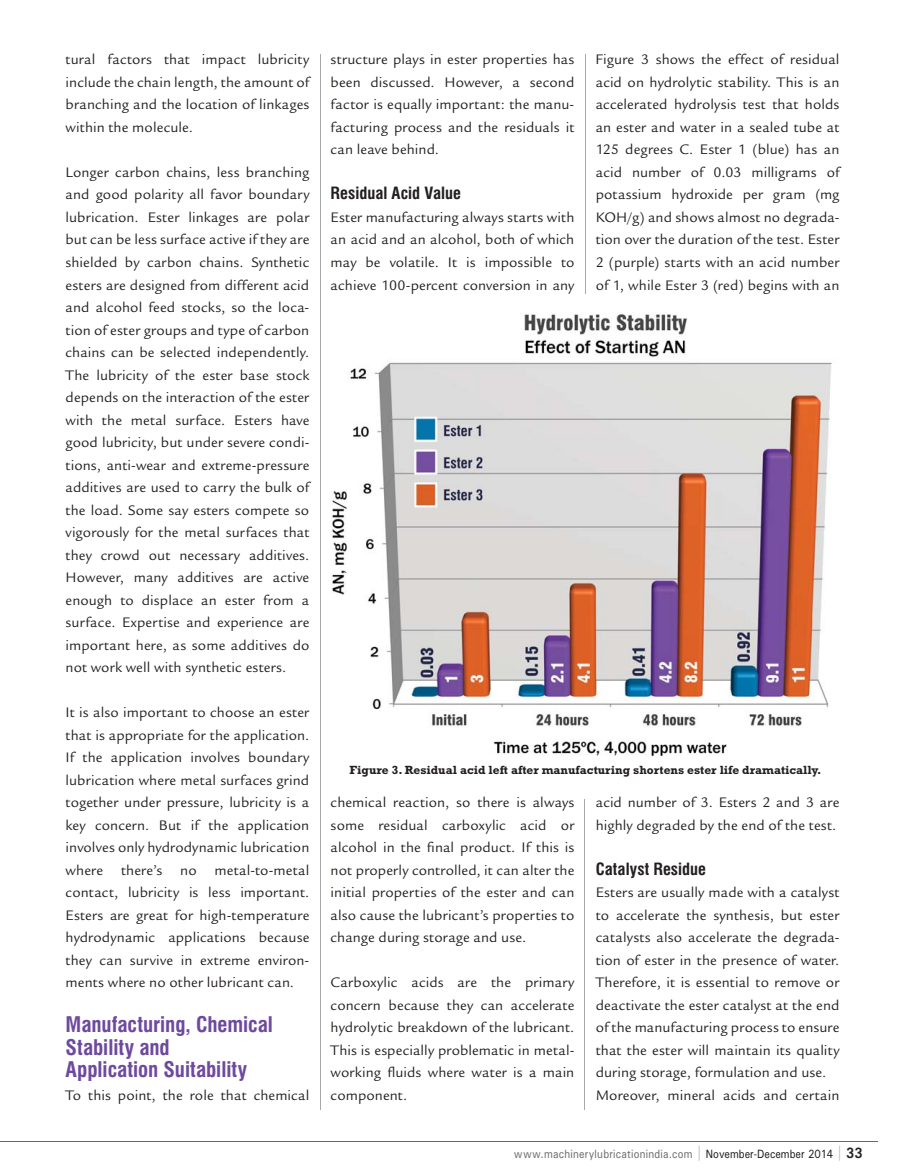
<style>
.page{position:relative;width:905px;height:1175px;background:#fff}
.page>*{position:absolute;margin:0;border:0;box-sizing:border-box;transform-origin:0 0}
.t1{font:700 condensed 21px/22.5px "Swiss 721 BT";letter-spacing:-.005em;color:#6e4a9e}
.t2{font:700 condensed 16.5px "Swiss 721 BT";color:#231f20}
.t3{font:15px/22.5px "Legacy Sans Std";letter-spacing:.01em;color:#231f20;text-align:justify}
.t4{font:700 12px "Rockwell";color:#231f20}
.t5{font:500 12px "Univers";letter-spacing:.02em;color:#6d6e70;scale:.85 1}
.s1{font-size:15px;color:#a7a9ac}
.s2{color:#231f20}
.s3{font-weight:700;font-size:15px;color:#231f20}
</style>
<div class="page">
<hr style="left:0;top:1141px;width:878px;height:1px;background:#0089cf">
<img style="left:330px;top:314px;width:502px;height:442px">
<hr style="left:320px;top:54px;width:1px;height:1055px;background:#a7a9ac">
<hr style="left:584px;top:799px;width:1px;height:310px;background:#a7a9ac">
<hr style="left:585px;top:54px;width:1px;height:239px;background:#a7a9ac">
<p class="t3" style="left:66px;top:52px;width:245px">tural factors that impact lubricity include the chain length, the amount of branching and the location of linkages within the molecule.</p>
<p class="t3" style="left:66px;top:164px;width:245px">Longer carbon chains, less branching and good polarity all favor boundary lubrication. Ester linkages are polar but can be less surface active if they are shielded by carbon chains. Synthetic esters are designed from different acid and alcohol feed stocks, so the loca&shy;tion of ester groups and type of carbon chains can be selected independently.<br>The lubricity of the ester base stock depends on the interaction of the ester with the metal surface. Esters have good lubricity, but under severe condi&shy;tions, anti-wear and extreme-pressure additives are used to carry the bulk of the load. Some say esters compete so vigorously for the metal surfaces that they crowd out necessary additives.<br>However, many additives are active enough to displace an ester from a surface. Expertise and experience are important here, as some additives do not work well with synthetic esters.</p>
<p class="t3" style="left:66px;top:704px;width:245px">It is also important to choose an ester that is appropriate for the application.<br>If the application involves boundary lubrication where metal surfaces grind together under pressure, lubricity is a key concern. But if the application involves only hydrodynamic lubrication where there’s no metal-to-metal contact, lubricity is less important.<br>Esters are great for high-temperature hydrodynamic applications because they can survive in extreme environ&shy;ments where no other lubricant can.</p>
<p class="t1" style="left:66px;top:1015px;width:209px">Manufacturing, Chemical<br>Stability and<br>Application Suitability</p>
<p class="t3" style="left:66px;top:1087px;width:245px">To this point, the role that chemical</p>
<p class="t3" style="left:330px;top:52px;width:245px">structure plays in ester properties has been discussed. However, a second factor is equally important: the manu&shy;facturing process and the residuals it can leave behind.</p>
<p class="t2" style="left:330px;top:187px;width:132px">Residual Acid Value</p>
<p class="t3" style="left:330px;top:209px;width:245px">Ester manufacturing always starts with an acid and an alcohol, both of which may be volatile. It is impossible to achieve 100-percent conversion in any</p>
<p class="t3" style="left:595px;top:52px;width:245px">Figure 3 shows the effect of residual acid on hydrolytic stability. This is an accelerated hydrolysis test that holds an ester and water in a sealed tube at 125 degrees C. Ester 1 (blue) has an acid number of 0.03 milligrams of potassium hydroxide per gram (mg KOH/g) and shows almost no degrada&shy;tion over the duration of the test. Ester 2 (purple) starts with an acid number of 1, while Ester 3 (red) begins with an</p>
<p class="t4" style="left:349px;top:765px;width:473px">Figure 3. Residual acid left after manufacturing shortens ester life dramatically.</p>
<p class="t3" style="left:330px;top:794px;width:245px">chemical reaction, so there is always some residual carboxylic acid or alcohol in the final product. If this is not properly controlled, it can alter the initial properties of the ester and can also cause the lubricant’s properties to change during storage and use.</p>
<p class="t3" style="left:330px;top:974px;width:245px">Carboxylic acids are the primary concern because they can accelerate hydrolytic breakdown of the lubricant.<br>This is especially problematic in metal&shy;working fluids where water is a main component.</p>
<p class="t3" style="left:595px;top:794px;width:245px">acid number of 3. Esters 2 and 3 are highly degraded by the end of the test.</p>
<p class="t2" style="left:595px;top:862px;width:112px">Catalyst Residue</p>
<p class="t3" style="left:595px;top:884px;width:245px;text-align:left">Esters are usually made with a catalyst to accelerate the synthesis, but ester catalysts also accelerate the degrada&shy;tion of ester in the presence of water.<br>Therefore, it is essential to remove or deactivate the ester catalyst at the end of the manufacturing process to ensure that the ester will maintain its quality during storage, formulation and use.<br>Moreover, mineral acids and certain</p>
<p class="t5" style="left:514px;top:1146px;width:411px">www.machinerylubricationindia.com <span class="s1">|</span> <span class="s2">November-December 2014</span> <span class="s1">|</span> <span class="s3">33</span></p>
</div>
